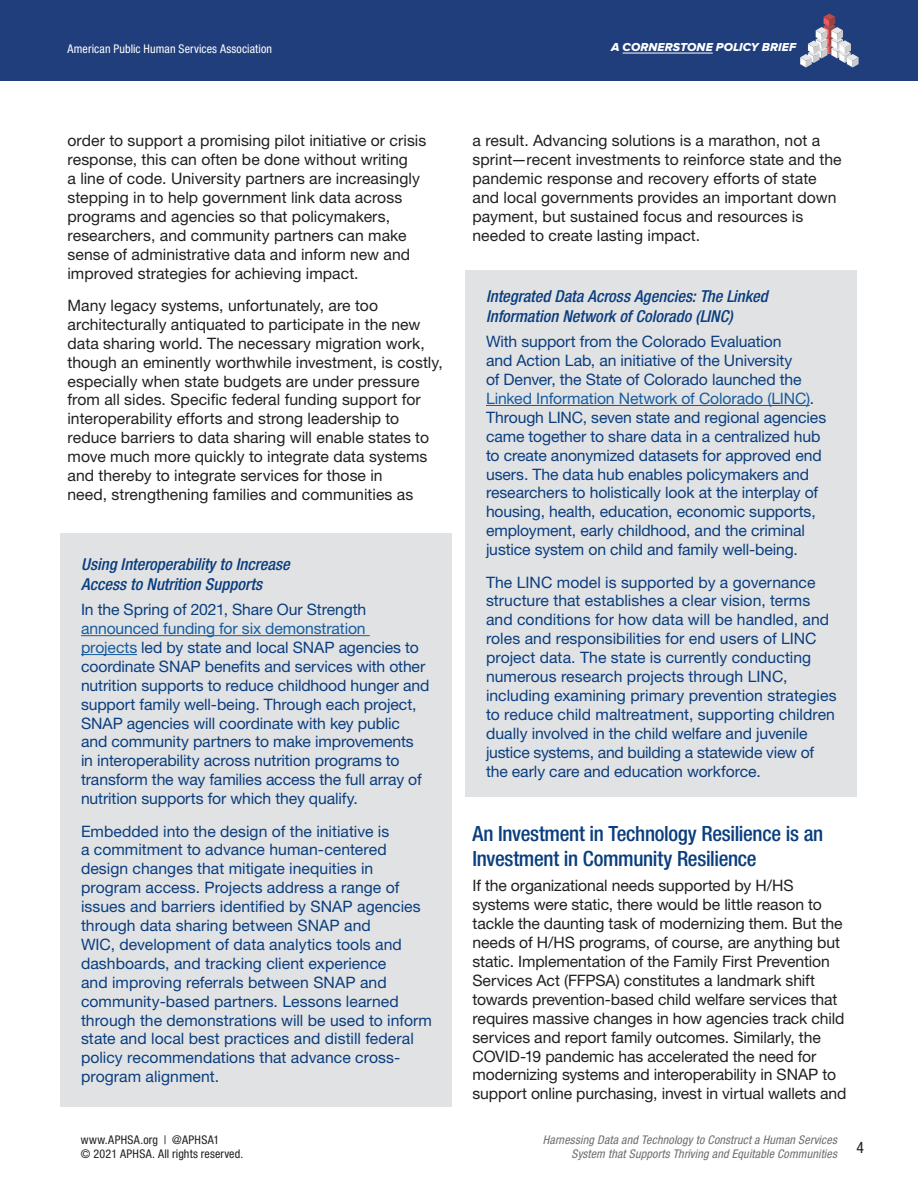
<style>
.page{position:relative;width:918px;height:1188px;background:#fff}
.page>*{position:absolute;margin:0;border:0;box-sizing:border-box;transform-origin:0 0}
.Paragraph_Section_He{font:500 condensed 21px/25.2px "Helvetica Neue LT Std";letter-spacing:-.015em;color:#0a3e7e}
.callout_box_headers{font:italic 500 condensed 16.5px/19.8px "Helvetica Neue LT Std";color:#0a3e7e}
.callout_box_text{font:15.75px/18.9px "Helvetica Neue LT Std";letter-spacing:-.005em;color:#0a3e7e}
.t1{font:15.75px/18.9px "Helvetica Neue LT Std";color:#231f20}
.t2{font:italic condensed 12px/14.4px "Helvetica Neue LT Std";letter-spacing:.015em;color:#6c6d70}
.t3{font:condensed 12px/14.4px "Helvetica Neue LT Std";letter-spacing:.025em;color:#231f20}
.t4{font:condensed 12px "Helvetica Neue LT Std";letter-spacing:.01em;color:#fff}
.t5{font:12px "Proxima Nova Extrabld It";letter-spacing:.01em;color:#fff}
.s1{color:#175d9e}
</style>
<div class="page">
<div style="left:0;top:0;width:918px;height:81px;background:#1f3e7b"></div>
<svg style="left:800px;top:14px;width:59px;height:54px"></svg>
<hr style="left:623px;top:53px;width:90px;height:1px;background:#fff">
<div style="left:61px;top:533px;width:391px;height:574px;background:#e1e2e4"></div>
<hr style="left:81px;top:635px;width:289px;height:1px;background:#175d9e">
<hr style="left:81px;top:654px;width:56px;height:1px;background:#175d9e">
<div style="left:466px;top:270px;width:391px;height:526px;background:#e1e2e4"></div>
<hr style="left:486px;top:405px;width:324px;height:1px;background:#175d9e">
<p class="t4" style="left:68px;top:42px;width:206px">American Public Human Services Association</p>
<p class="t5" style="left:611px;top:41px;width:187px">A CORNERSTONE POLICY BRIEF</p>
<p class="t1" style="left:68px;top:131px;width:360px">order to support a promising pilot initiative or crisis response, this can often be done without writing<br>a line of code. University partners are increasingly stepping in to help government link data across programs and agencies so that policymakers, researchers, and community partners can make sense of administrative data and inform new and improved strategies for achieving impact.</p>
<p class="t1" style="left:68px;top:296px;width:377px">Many legacy systems, unfortunately, are too architecturally antiquated to participate in the new data sharing world. The necessary migration work, though an eminently worthwhile investment, is costly, especially when state budgets are under pressure from all sides. Specific federal funding support for interoperability efforts and strong leadership to reduce barriers to data sharing will enable states to move much more quickly to integrate data systems and thereby to integrate services for those in<br>need, strengthening families and communities as</p>
<p class="callout_box_headers" style="left:81px;top:554px;width:210px">Using Interoperability to Increase<br>Access to Nutrition Supports</p>
<p class="callout_box_text" style="left:81px;top:600px;width:350px">In the Spring of 2021, Share Our Strength <span class="s1">announced funding for six demonstration<br>projects</span> led by state and local SNAP agencies to coordinate SNAP benefits and services with other nutrition supports to reduce childhood hunger and support family well-being. Through each project, SNAP agencies will coordinate with key public and community partners to make improvements in interoperability across nutrition programs to transform the way families access the full array of nutrition supports for which they qualify.</p>
<p class="callout_box_text" style="left:81px;top:821px;width:352px">Embedded into the design of the initiative is<br>a commitment to advance human-centered design changes that mitigate inequities in program access. Projects address a range of issues and barriers identified by SNAP agencies through data sharing between SNAP and<br>WIC, development of data analytics tools and dashboards, and tracking client experience<br>and improving referrals between SNAP and community-based partners. Lessons learned through the demonstrations will be used to inform state and local best practices and distill federal policy recommendations that advance cross&shy;program alignment.</p>
<p class="t1" style="left:472px;top:131px;width:371px">a result. Advancing solutions is a marathon, not a sprint—recent investments to reinforce state and the pandemic response and recovery efforts of state and local governments provides an important down payment, but sustained focus and resources is needed to create lasting impact.</p>
<p class="callout_box_headers" style="left:486px;top:286px;width:283px">Integrated Data Across Agencies: The Linked<br>Information Network of Colorado (LINC)</p>
<p class="callout_box_text" style="left:486px;top:332px;width:342px">With support from the Colorado Evaluation<br>and Action Lab, an initiative of the University<br>of Denver, the State of Colorado launched the <span class="s1">Linked Information Network of Colorado (LINC)</span>.<br>Through LINC, seven state and regional agencies came together to share data in a centralized hub to create anonymized datasets for approved end users. The data hub enables policymakers and researchers to holistically look at the interplay of housing, health, education, economic supports, employment, early childhood, and the criminal justice system on child and family well-being.</p>
<p class="callout_box_text" style="left:486px;top:572px;width:352px">The LINC model is supported by a governance structure that establishes a clear vision, terms and conditions for how data will be handled, and roles and responsibilities for end users of LINC project data. The state is currently conducting numerous research projects through LINC, including examining primary prevention strategies to reduce child maltreatment, supporting children dually involved in the child welfare and juvenile justice systems, and building a statewide view of the early care and education workforce.</p>
<p class="Paragraph_Section_He" style="left:472px;top:820px;width:352px">An Investment in Technology Resilience is an<br>Investment in Community Resilience</p>
<p class="t1" style="left:472px;top:876px;width:375px">If the organizational needs supported by H/HS systems were static, there would be little reason to tackle the daunting task of modernizing them. But the needs of H/HS programs, of course, are anything but static. Implementation of the Family First Prevention Services Act (FFPSA) constitutes a landmark shift towards prevention-based child welfare services that requires massive changes in how agencies track child services and report family outcomes. Similarly, the COVID-19 pandemic has accelerated the need for modernizing systems and interoperability in SNAP to support online purchasing, invest in virtual wallets and</p>
<p class="t3" style="left:81px;top:1132px;width:164px">www.APHSA.org | @APHSA1<br>© 2021 APHSA. All rights reserved.</p>
<p class="t2" style="left:572px;top:1133px;width:294px;text-indent:-29px">Harnessing Data and Technology to Construct a Human Services<br>System that Supports Thriving and Equitable Communities <sup>4</sup></p>
</div>
